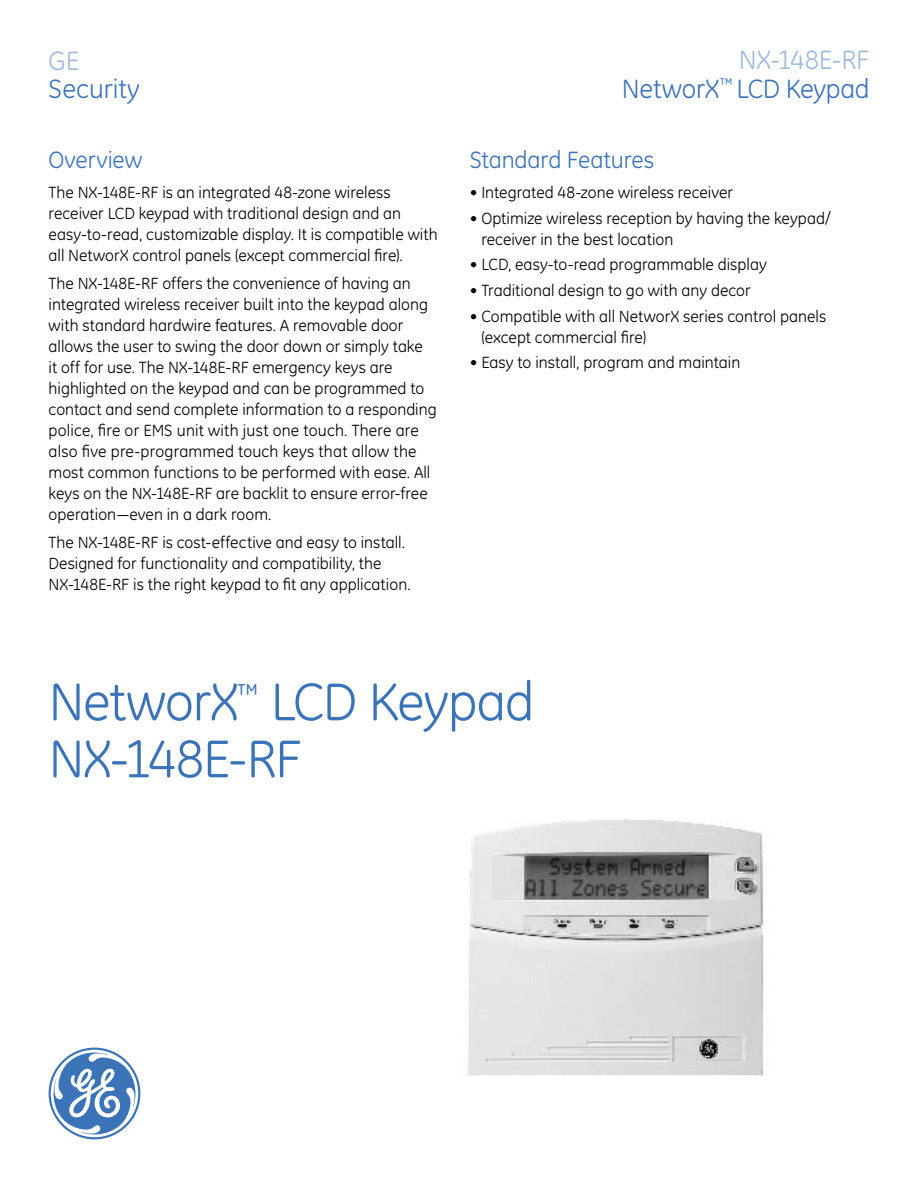
<style>
.page{position:relative;width:918px;height:1188px;background:#fff}
.page>*{position:absolute;margin:0;border:0;box-sizing:border-box;transform-origin:0 0}
.t1{font:54px/57px "GE Inspira";letter-spacing:-.025em;color:#3b73b9}
.t2{font:27px/28.5px "GE Inspira";letter-spacing:-.01em;color:#3b73b9;text-align:right}
.t3{font:27px "GE Inspira";color:#9db9dc}
.t4{font:24px "GE Inspira";letter-spacing:-.005em;color:#3b73b9}
.t5{font:16.5px/21px "GE Inspira";color:#000}
.s1{color:#9db9dc}
</style>
<div class="page">
<svg style="left:49px;top:1048px;width:91px;height:91px"></svg>
<img style="left:467px;top:819px;width:297px;height:258px">
<h2 class="t3" style="left:49px;top:45px;width:32px">GE</h2>
<h2 class="t2" style="left:49px;top:74px;width:93px">Security</h2>
<h3 class="t4" style="left:49px;top:146px;width:95px">Overview</h3>
<p class="t5" style="left:49px;top:182px;width:391px">The NX-148E-RF is an integrated 48-zone wireless receiver LCD keypad with traditional design and an easy-to-read, customizable display. It is compatible with all NetworX control panels (except commercial fire).</p>
<p class="t5" style="left:49px;top:273px;width:390px">The NX-148E-RF offers the convenience of having an integrated wireless receiver built into the keypad along with standard hardwire features. A removable door allows the user to swing the door down or simply take<br>it off for use. The NX-148E-RF emergency keys are highlighted on the keypad and can be programmed to contact and send complete information to a responding police, fire or EMS unit with just one touch. There are also five pre-programmed touch keys that allow the most common functions to be performed with ease. All keys on the NX-148E-RF are backlit to ensure error-free operation—even in a dark room.</p>
<p class="t5" style="left:49px;top:532px;width:364px">The NX-148E-RF is cost-effective and easy to install.<br>Designed for functionality and compatibility, the<br>NX-148E-RF is the right keypad to fit any application.</p>
<h2 class="t2" style="left:622px;top:46px;width:249px"><span class="s1">NX-148E-RF<br></span>NetworX<sup>™</sup> LCD Keypad</h2>
<h3 class="t4" style="left:470px;top:146px;width:186px">Standard Features</h3>
<p class="t5" style="left:470px;top:182px;width:265px">• Integrated 48-zone wireless receiver</p>
<p class="t5" style="left:481px;top:208px;width:351px;text-indent:-12px">• Optimize wireless reception by having the keypad/ receiver in the best location</p>
<p class="t5" style="left:470px;top:254px;width:299px">• LCD, easy-to-read programmable display</p>
<p class="t5" style="left:470px;top:280px;width:283px">• Traditional design to go with any decor</p>
<p class="t5" style="left:481px;top:305px;width:346px;text-indent:-12px">• Compatible with all NetworX series control panels (except commercial fire)</p>
<p class="t5" style="left:470px;top:352px;width:272px">• Easy to install, program and maintain</p>
<h1 class="t1" style="left:49px;top:673px;width:487px">NetworX<sup>™</sup> LCD Keypad<br>NX-148E-RF</h1>
</div>
